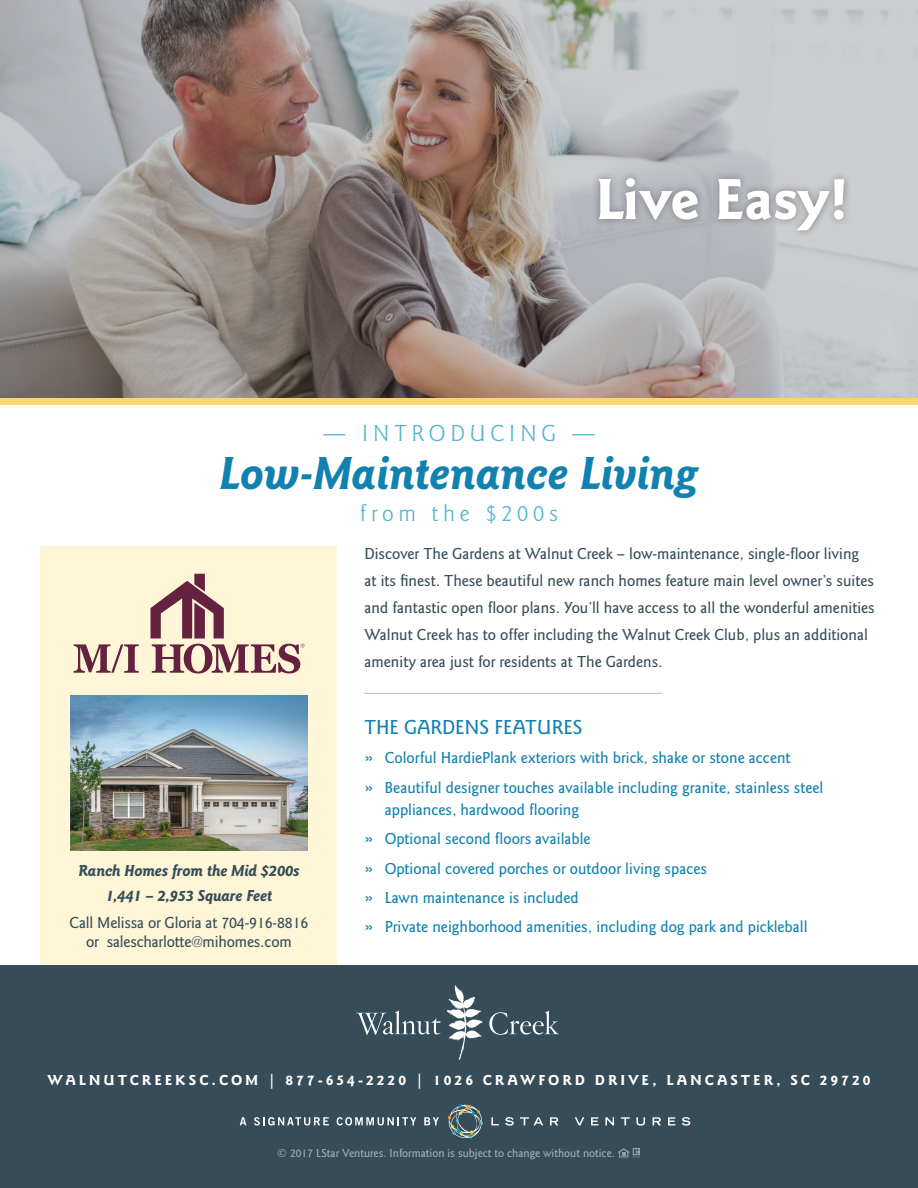
<style>
.page{position:relative;width:918px;height:1188px;background:#fff}
.page>*{position:absolute;margin:0;border:0;box-sizing:border-box;transform-origin:0 0}
.t1{font:700 60px "Goudy Sans";color:#fff}
.t2{font:italic 700 48px "Goudy Sans";color:#1181af}
.t3{font:24px "Goudy Sans";letter-spacing:.2em;color:#54b6d0}
.t4{font:500 21px "Goudy Sans";color:#1181af}
.t5{font:500 16.5px/27px "Goudy Sans";color:#364d59}
.t6{font:500 16.5px/29.2px "Goudy Sans";color:#1181af}
.t7{font:italic 700 16.5px/24.8px "Goudy Sans";letter-spacing:-.01em;color:#364d59;text-align:center}
.t8{font:700 15px "Goudy Sans";letter-spacing:.2em;color:#fff}
.t9{font:500 12px "Goudy Sans";color:#9fb0ba}
.s1{font-family:"Helvetica";font-weight:400}
.s2{font-weight:500}
</style>
<div class="page">
<div style="left:40px;top:547px;width:298px;height:449px;background:#fef6d6"></div>
<div style="left:0;top:965px;width:918px;height:223px;background:#364d59"></div>
<svg style="left:356px;top:1011px;width:85px;height:24px"></svg>
<svg style="left:489px;top:1011px;width:70px;height:24px"></svg>
<svg style="left:447px;top:985px;width:36px;height:75px"></svg>
<svg style="left:618px;top:1148px;width:22px;height:9px"></svg>
<img style="left:0;top:0;width:918px;height:398px">
<div style="left:0;top:398px;width:918px;height:7px;background:#fdd670"></div>
<hr style="left:364px;top:693px;width:298px;height:1px;background:#a5bfd9">
<div style="left:591px;top:170px;width:261px;height:68px;background:#231f20;opacity:.4"></div>
<img style="left:71px;top:695px;width:236px;height:155px">
<svg style="left:74px;top:644px;width:65px;height:29px"></svg>
<svg style="left:150px;top:574px;width:154px;height:99px"></svg>
<svg style="left:491px;top:1117px;width:8px;height:8px"></svg>
<svg style="left:505px;top:1117px;width:9px;height:9px"></svg>
<svg style="left:520px;top:1117px;width:23px;height:8px"></svg>
<svg style="left:550px;top:1117px;width:8px;height:8px"></svg>
<svg style="left:575px;top:1117px;width:9px;height:8px"></svg>
<svg style="left:591px;top:1117px;width:7px;height:8px"></svg>
<svg style="left:605px;top:1117px;width:9px;height:8px"></svg>
<svg style="left:621px;top:1117px;width:9px;height:8px"></svg>
<svg style="left:636px;top:1117px;width:9px;height:9px"></svg>
<svg style="left:653px;top:1117px;width:8px;height:8px"></svg>
<svg style="left:668px;top:1117px;width:7px;height:8px"></svg>
<svg style="left:682px;top:1117px;width:8px;height:9px"></svg>
<svg style="left:447px;top:1104px;width:36px;height:35px"></svg>
<svg style="left:240px;top:1117px;width:6px;height:8px"></svg>
<svg style="left:254px;top:1117px;width:75px;height:8px"></svg>
<svg style="left:337px;top:1117px;width:79px;height:8px"></svg>
<svg style="left:424px;top:1117px;width:15px;height:8px"></svg>
<h1 class="t1" style="left:595px;top:165px;width:255px">Live Easy!</h1>
<h3 class="t3" style="left:322px;top:420px;width:275px">— INTRODUCING —</h3>
<h2 class="t2" style="left:220px;top:446px;width:480px">Low-Maintenance Living</h2>
<h3 class="t3" style="left:360px;top:499px;width:200px">from the $200s</h3>
<p class="t7" style="left:78px;top:859px;width:223px">Ranch Homes from the Mid $200s<br>1,441 – 2,953 Square Feet</p>
<p class="t5" style="left:70px;top:913px;width:240px;line-height:19.8px;text-align:center">Call Melissa or Gloria at 704-916-8816 or salescharlotte@mihomes.com</p>
<p class="t5" style="left:364px;top:540px;width:512px">Discover The Gardens at Walnut Creek – low-maintenance, single-floor living at its finest. These beautiful new ranch homes feature main level owner’s suites and fantastic open floor plans. You’ll have access to all the wonderful amenities Walnut Creek has to offer including the Walnut Creek Club, plus an additional amenity area just for residents at The Gardens.</p>
<p class="t4" style="left:364px;top:715px;width:219px">THE GARDENS FEATURES</p>
<p class="t6" style="left:365px;top:744px;width:460px"><span class="s1">»</span> Colorful HardiePlank exteriors with brick, shake or stone accent<br><span class="s1">»</span> Beautiful designer touches available including granite, stainless steel</p>
<p class="t6" style="left:365px;top:795px;width:445px;text-indent:20px">appliances, hardwood flooring<br><span class="s1">»</span> Optional second floors available<br><span class="s1">»</span> Optional covered porches or outdoor living spaces<br><span class="s1">»</span> Lawn maintenance is included<br><span class="s1">»</span> Private neighborhood amenities, including dog park and pickleball</p>
<p class="t8" style="left:47px;top:1072px;width:825px">WALNUTCREEKSC.COM <span class="s2">|</span> 877-654-2220 <span class="s2">|</span> 1026 CRAWFORD DRIVE, LANCASTER, SC 29720</p>
<p class="t9" style="left:278px;top:1147px;width:339px">© 2017 LStar Ventures. Information is subject to change without notice.</p>
</div>
